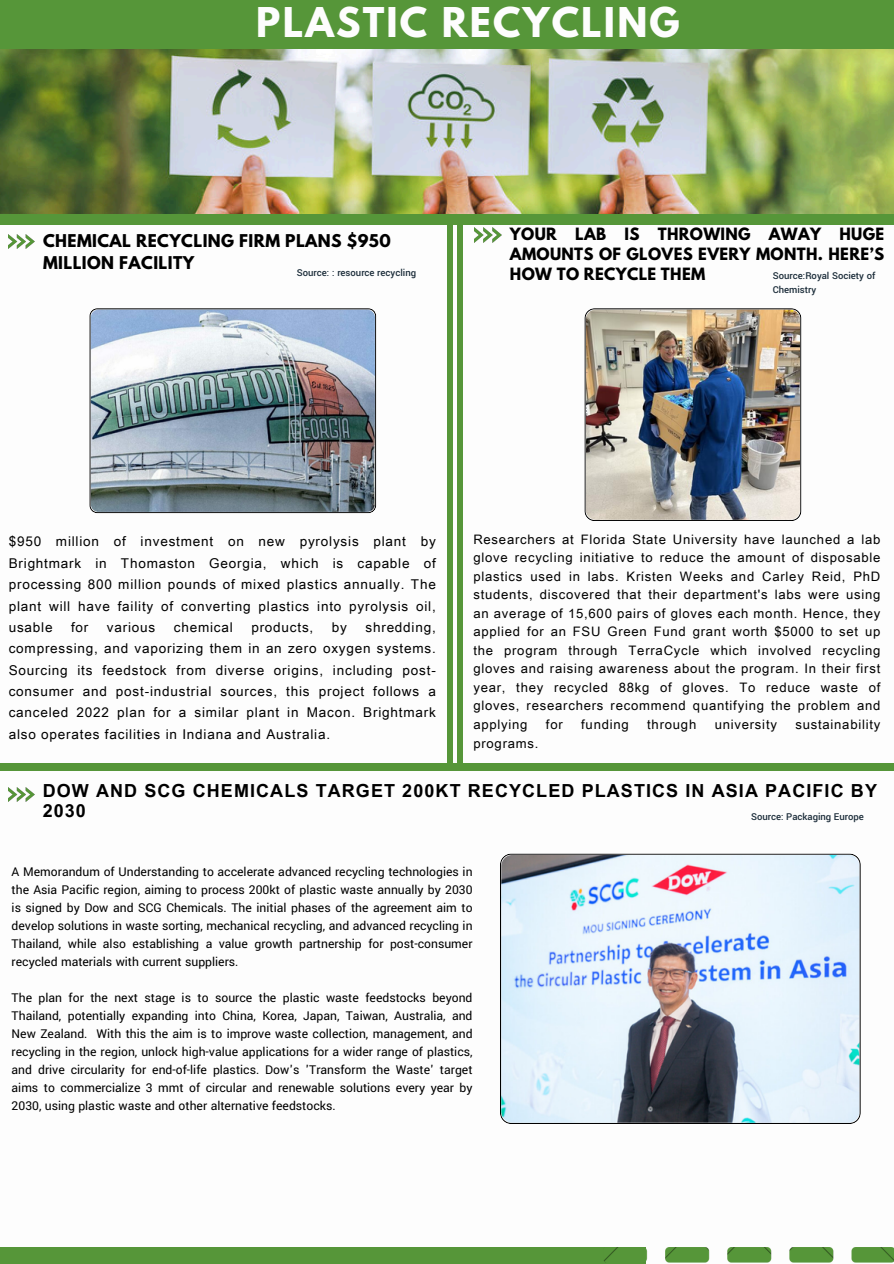
<style>
.page{position:relative;width:894px;height:1264px;background:#fff}
.page>*{position:absolute;margin:0;border:0;box-sizing:border-box;transform-origin:0 0}
.t1{font:700 36.3px "League Spartan";letter-spacing:.06em;color:#fdfdfd}
.t2{font:700 18px/20.2px "Arial Unicode MS";letter-spacing:.06em;color:#000}
.t3{font:700 15.6px/21.3px "League Spartan";letter-spacing:.025em;color:#000}
.t4{font:700 15px/20.2px "League Spartan";letter-spacing:.02em;color:#000;text-align:justify}
.t5{font:13.5px/18px "Yantramanav";color:#000;text-align:justify}
.t6{font:13.5px/21.3px "Arial Unicode MS";letter-spacing:.06em;color:#000;text-align:justify}
.t7{font:13.05px/18.5px "Arial Unicode MS";letter-spacing:.06em;color:#000;text-align:justify}
.t8{font:500 10.5px/14.1px "Yantramanav";color:#1c2d3a}
</style>
<div class="page">
<img style="left:8px;top:235px;width:26px;height:13px">
<div style="left:0;top:0;width:893px;height:55px;background:#569639"></div>
<div style="left:0;top:1247px;width:646px;height:16px;background:#569639"></div>
<div style="left:446px;top:225px;width:6px;height:540px;background:#569639"></div>
<div style="left:457px;top:217px;width:6px;height:548px;background:#569639"></div>
<img style="left:474px;top:227px;width:27px;height:15px">
<div style="left:0;top:210px;width:893px;height:15px;background:#569639"></div>
<img style="left:603px;top:1247px;width:290px;height:16px">
<img style="left:0;top:50px;width:893px;height:163px">
<div style="left:0;top:762px;width:893px;height:8px;background:#569639"></div>
<img style="left:8px;top:787px;width:26px;height:14px">
<img style="left:89px;top:308px;width:287px;height:205px">
<img style="left:584px;top:308px;width:217px;height:213px">
<svg style="left:500px;top:853px;width:360px;height:270px;background:#b9c2ce"></svg>
<p class="t1" style="left:256px;top:4px;width:425px">PLASTIC RECYCLING</p>
<p class="t3" style="left:43px;top:232px;width:349px">CHEMICAL RECYCLING FIRM PLANS $950<br>MILLION FACILITY</p>
<p class="t4" style="left:510px;top:225px;width:376px">YOUR LAB IS THROWING AWAY HUGE AMOUNTS OF GLOVES EVERY MONTH. HERE’S HOW TO RECYCLE THEM</p>
<p class="t8" style="left:297px;top:265px;width:121px">Source: : resource recycling</p>
<h3 class="t8" style="left:772px;top:268px;width:104px">Source:Royal Society of<br>Chemistry</h3>
<h3 class="t6" style="left:9px;top:530px;width:428px">$950 million of investment on new pyrolysis plant by Brightmark in Thomaston Georgia, which is capable of processing 800 million pounds of mixed plastics annually. The plant will have faility of converting plastics into pyrolysis oil, usable</h3>
<h3 class="t6" style="left:71px;top:616px;width:19px">for</h3>
<h3 class="t6" style="left:107px;top:616px;width:50px">various</h3>
<h3 class="t6" style="left:174px;top:616px;width:60px">chemical</h3>
<h3 class="t6" style="left:251px;top:616px;width:63px">products,</h3>
<h3 class="t6" style="left:332px;top:616px;width:17px">by</h3>
<h3 class="t6" style="left:9px;top:616px;width:428px;text-indent:356px">shredding, compressing, and vaporizing them in an zero oxygen systems.<br>Sourcing its feedstock from diverse origins, including post&shy;consumer and post-industrial sources, this project follows a canceled 2022 plan for a similar plant in Macon. Brightmark also operates facilities in Indiana and Australia.</h3>
<h1 class="t7" style="left:473px;top:529px;width:408px">Researchers at Florida State University have launched a lab glove recycling initiative to reduce the amount of disposable plastics used in labs. Kristen Weeks and Carley Reid, PhD students, discovered that their department's labs were using an average of 15,600 pairs of gloves each month. Hence, they applied for an FSU Green Fund grant worth $5000 to set up the program through TerraCycle which involved recycling gloves and raising awareness about the program. In their first year, they recycled 88kg of gloves. To reduce waste of gloves, researchers recommend quantifying the problem and applying</h1>
<h1 class="t7" style="left:546px;top:714px;width:18px">for</h1>
<h1 class="t7" style="left:581px;top:714px;width:49px">funding</h1>
<h1 class="t7" style="left:647px;top:714px;width:50px">through</h1>
<h1 class="t7" style="left:714px;top:714px;width:64px">university</h1>
<h1 class="t7" style="left:795px;top:714px;width:86px">sustainability</h1>
<h1 class="t7" style="left:473px;top:733px;width:67px">programs.</h1>
<p class="t2" style="left:43px;top:779px;width:835px">DOW AND SCG CHEMICALS TARGET 200KT RECYCLED PLASTICS IN ASIA PACIFIC BY<br>2030</p>
<p class="t8" style="left:750px;top:810px;width:114px">Source: Packaging Europe</p>
<p class="t5" style="left:12px;top:862px;width:462px">A Memorandum of Understanding to accelerate advanced recycling technologies in the Asia Pacific region, aiming to process 200kt of plastic waste annually by 2030 is signed by Dow and SCG Chemicals. The initial phases of the agreement aim to develop solutions in waste sorting, mechanical recycling, and advanced recycling in Thailand, while also establishing a value growth partnership for post-consumer recycled materials with current suppliers.</p>
<h4 class="t5" style="left:12px;top:988px;width:462px">The plan for the next stage is to source the plastic waste feedstocks beyond Thailand, potentially expanding into China, Korea, Japan, Taiwan, Australia, and New Zealand. With this the aim is to improve waste collection, management, and recycling in the region, unlock high-value applications for a wider range of plastics, and drive circularity for end-of-life plastics. Dow's 'Transform the Waste' target aims to commercialize 3 mmt of circular and renewable solutions every year by 2030, using plastic waste and other alternative feedstocks.</h4>
</div>
